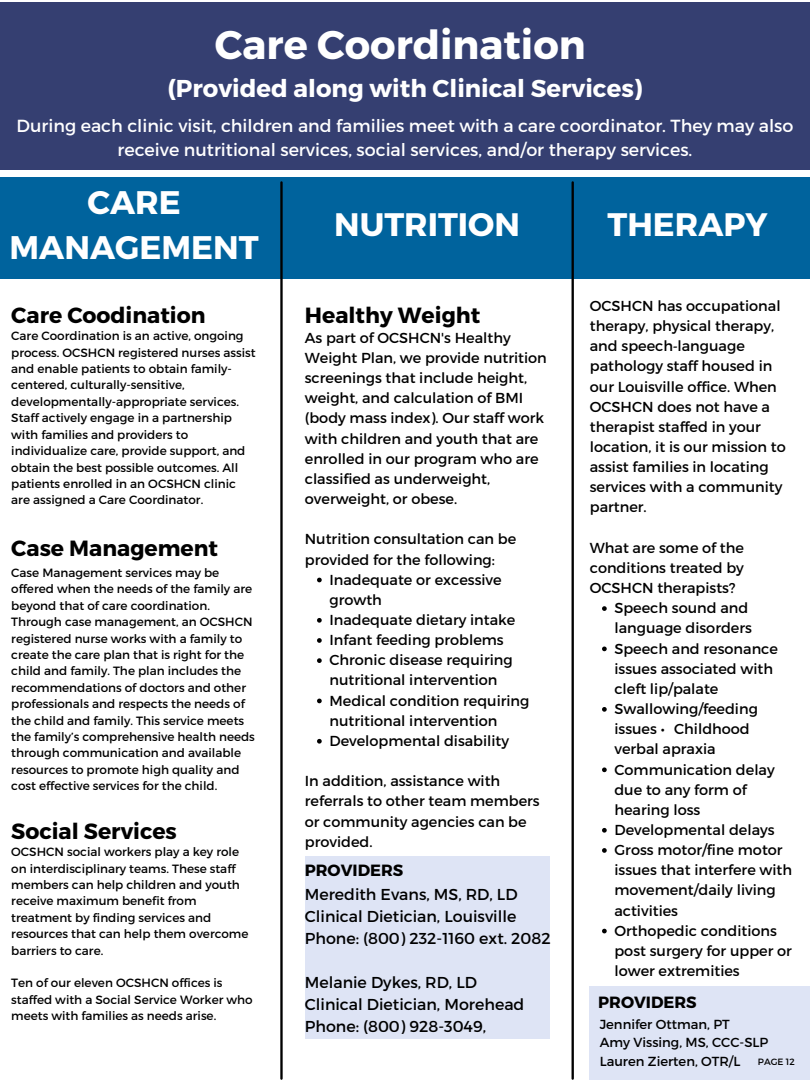
<style>
.page{position:relative;width:810px;height:1080px;background:#fff}
.page>*{position:absolute;margin:0;border:0;box-sizing:border-box;transform-origin:0 0}
.t1{font:700 40px "Montserrat";color:#fff}
.t2{font:700 32.62px/45.6px "Montserrat";color:#fff;text-align:center}
.t3{font:700 32.5px "Montserrat";color:#fff}
.t4{font:700 24.38px "Montserrat";color:#fff}
.t5{font:700 22px "Montserrat";color:#000}
.t6{font:17.5px/24.4px "Montserrat";color:#fff;text-align:center}
.t7{font:700 16.25px "Montserrat";color:#000}
.t8{font:15.81px/22px "Montserrat";color:#000}
.t9{font:14.5px/20.1px "Montserrat";color:#000}
.t10{font:13.12px/18.2px "Montserrat";color:#000}
.t11{font:12px/16.4px "Montserrat";color:#000}
.t12{font:9.12px "Montserrat";color:#000}
.s1{font-family:"Noto Sans";font-style:italic}
</style>
<div class="page">
<div style="left:0;top:3px;width:810px;height:167px;background:#353f71"></div>
<div style="left:0;top:177px;width:810px;height:102px;background:#00639d"></div>
<hr style="left:280px;top:182px;width:3px;height:897px;background:#000">
<hr style="left:572px;top:182px;width:2px;height:897px;background:#000">
<svg style="left:317px;top:578px;width:5px;height:4px"></svg>
<svg style="left:317px;top:618px;width:5px;height:5px"></svg>
<svg style="left:317px;top:638px;width:5px;height:5px"></svg>
<svg style="left:317px;top:658px;width:5px;height:5px"></svg>
<svg style="left:317px;top:699px;width:5px;height:4px"></svg>
<svg style="left:317px;top:739px;width:5px;height:5px"></svg>
<div style="left:305px;top:857px;width:245px;height:182px;background:#dee4f5"></div>
<div style="left:590px;top:986px;width:220px;height:94px;background:#dee4f5"></div>
<svg style="left:602px;top:606px;width:5px;height:5px"></svg>
<svg style="left:602px;top:647px;width:5px;height:4px"></svg>
<svg style="left:602px;top:707px;width:5px;height:5px"></svg>
<svg style="left:602px;top:767px;width:5px;height:5px"></svg>
<svg style="left:602px;top:828px;width:5px;height:5px"></svg>
<svg style="left:602px;top:848px;width:5px;height:5px"></svg>
<svg style="left:602px;top:929px;width:5px;height:4px"></svg>
<h1 class="t1" style="left:215px;top:19px;width:372px">Care Coordination</h1>
<h3 class="t4" style="left:167px;top:72px;width:477px">(Provided along with Clinical Services)</h3>
<p class="t6" style="left:17px;top:113px;width:778px">During each clinic visit, children and families meet with a care coordinator. They may also receive nutritional services, social services, and/or therapy services.</p>
<h2 class="t2" style="left:10px;top:178px;width:251px">CARE<br>MANAGEMENT</h2>
<h3 class="t5" style="left:11px;top:301px;width:196px">Care Coodination</h3>
<p class="t11" style="left:11px;top:327px;width:246px">Care Coordination is an active, ongoing process. OCSHCN registered nurses assist and enable patients to obtain family&shy;centered, culturally-sensitive, developmentally-appropriate services.<br>Staff actively engage in a partnership with families and providers to individualize care, provide support, and obtain the best possible outcomes. All patients enrolled in an OCSHCN clinic are assigned a Care Coordinator.</p>
<h3 class="t5" style="left:11px;top:534px;width:208px">Case Management</h3>
<p class="t11" style="left:11px;top:564px;width:245px">Case Management services may be offered when the needs of the family are beyond that of care coordination.<br>Through case management, an OCSHCN registered nurse works with a family to create the care plan that is right for the child and family. The plan includes the recommendations of doctors and other professionals and respects the needs of the child and family. This service meets the family’s comprehensive health needs through communication and available resources to promote high quality and cost effective services for the child.</p>
<h3 class="t5" style="left:11px;top:817px;width:167px">Social Services</h3>
<p class="t11" style="left:11px;top:843px;width:239px">OCSHCN social workers play a key role on interdisciplinary teams. These staff members can help children and youth receive maximum benefit from treatment by finding services and resources that can help them overcome barriers to care.</p>
<p class="t11" style="left:11px;top:974px;width:243px">Ten of our eleven OCSHCN offices is staffed with a Social Service Worker who meets with families as needs arise.</p>
<h3 class="t3" style="left:334px;top:204px;width:187px">NUTRITION</h3>
<h3 class="t3" style="left:608px;top:204px;width:162px">THERAPY</h3>
<h3 class="t5" style="left:305px;top:301px;width:177px">Healthy Weight</h3>
<p class="t9" style="left:305px;top:327px;width:244px">As part of OCSHCN's Healthy<br>Weight Plan, we provide nutrition screenings that include height, weight, and calculation of BMI (body mass index). Our staff work with children and youth that are enrolled in our program who are classified as underweight, overweight, or obese.</p>
<p class="t9" style="left:305px;top:528px;width:213px">Nutrition consultation can be provided for the following:</p>
<p class="t9" style="left:329px;top:569px;width:201px">Inadequate or excessive growth<br>Inadequate dietary intake<br>Infant feeding problems<br>Chronic disease requiring nutritional intervention<br>Medical condition requiring nutritional intervention<br>Developmental disability</p>
<p class="t9" style="left:305px;top:770px;width:236px">In addition, assistance with referrals to other team members or community agencies can be provided.</p>
<p class="t7" style="left:305px;top:859px;width:100px">PROVIDERS</p>
<p class="t8" style="left:305px;top:883px;width:247px">Meredith Evans, MS, RD, LD<br>Clinical Dietician, Louisville<br>Phone: (800) 232-1160 ext. 2082</p>
<p class="t8" style="left:305px;top:971px;width:221px">Melanie Dykes, RD, LD<br>Clinical Dietician, Morehead<br>Phone: (800) 928-3049,</p>
<p class="t9" style="left:590px;top:295px;width:197px">OCSHCN has occupational therapy, physical therapy, and speech<span class="s1">‐</span>language pathology staff housed in our Louisville office. When<br>OCSHCN does not have a therapist staffed in your location, it is our mission to assist families in locating services with a community partner.</p>
<p class="t9" style="left:590px;top:537px;width:156px;text-align:justify">What are some of the conditions treated by OCSHCN therapists?</p>
<p class="t9" style="left:614px;top:597px;width:179px">Speech sound and language disorders<br>Speech and resonance issues associated with cleft lip/palate<br>Swallowing/feeding issues • Childhood verbal apraxia<br>Communication delay due to any form of hearing loss<br>Developmental delays<br>Gross motor/fine motor issues that interfere with movement/daily living activities<br>Orthopedic conditions post surgery for upper or lower extremities</p>
<p class="t7" style="left:598px;top:991px;width:100px">PROVIDERS</p>
<p class="t10" style="left:600px;top:1014px;width:170px">Jennifer Ottman, PT<br>Amy Vissing, MS, CCC-SLP<br>Lauren Zierten, OTR/L</p>
<p class="t12" style="left:758px;top:1056px;width:38px">PAGE 12</p>
</div>
